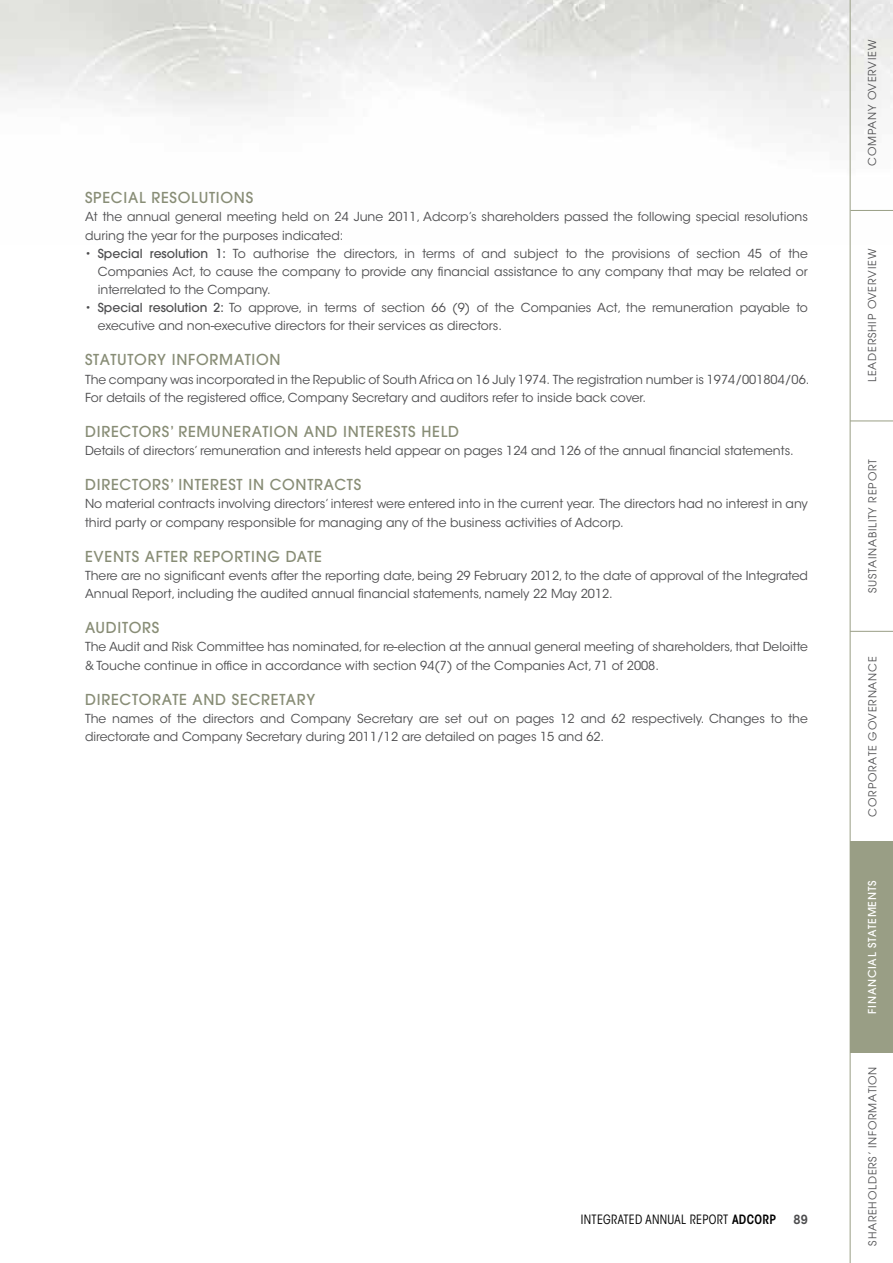
<style>
.page{position:relative;width:893px;height:1263px;background:#fff}
.page>*{position:absolute;margin:0;border:0;box-sizing:border-box;transform-origin:0 0}
.t1{font:500 15px "Avant Garde";letter-spacing:.05em;color:#888d76}
.t2{font:condensed 12.75px "ITC Avant Garde Std";letter-spacing:.025em;color:#000}
.t3{font:600 condensed 12.75px "Avant Garde";color:#4d4d4f}
.t4{font:12.3px/18.1px "ITC Avant Garde Std";color:#4d4d4f}
.t5{font:10.8px "Avant Garde";letter-spacing:.07em;color:#4d4d4f}
.t6{font:500 10.8px "Avant Garde";color:#fff}
.s1{font-family:"Avant Garde";font-weight:500}
.s2{font-weight:600}
</style>
<div class="page">
<img style="left:0;top:0;width:893px;height:244px">
<div style="left:850px;top:842px;width:43px;height:211px;background:#999e85"></div>
<hr style="left:850px;top:631px;width:43px;height:1px;background:#999e85">
<hr style="left:850px;top:421px;width:43px;height:1px;background:#999e85">
<hr style="left:850px;top:210px;width:43px;height:1px;background:#999e85">
<hr style="left:850px;top:0;width:1px;height:1263px;background:#999e85">
<p class="t1" style="left:85px;top:188px;width:170px">SPECIAL RESOLUTIONS</p>
<p class="t4" style="left:85px;top:208px;width:724px">At the annual general meeting held on 24 June 2011, Adcorp’s shareholders passed the following special resolutions during the year for the purposes indicated:</p>
<p class="t4" style="left:98px;top:244px;width:712px;text-align:justify;text-indent:-13px">• <span class="s1">Special resolution 1:</span> To authorise the directors, in terms of and subject to the provisions of section 45 of the Companies Act, to cause the company to provide any financial assistance to any company that may be related or interrelated to the Company.</p>
<p class="t4" style="left:98px;top:299px;width:712px;text-indent:-13px">• <span class="s1">Special resolution 2:</span> To approve, in terms of section 66 (9) of the Companies Act, the remuneration payable to executive and non-executive directors for their services as directors.</p>
<p class="t1" style="left:85px;top:351px;width:197px">STATUTORY INFORMATION</p>
<p class="t4" style="left:85px;top:370px;width:726px">The company was incorporated in the Republic of South Africa on 16 July 1974. The registration number is 1974/001804/06.<br>For details of the registered office, Company Secretary and auditors refer to inside back cover.</p>
<p class="t1" style="left:85px;top:422px;width:376px">DIRECTORS’ REMUNERATION AND INTERESTS HELD</p>
<p class="t4" style="left:85px;top:442px;width:710px">Details of directors’ remuneration and interests held appear on pages 124 and 126 of the annual financial statements.</p>
<p class="t1" style="left:85px;top:475px;width:278px">DIRECTORS’ INTEREST IN CONTRACTS</p>
<p class="t4" style="left:85px;top:495px;width:724px">No material contracts involving directors’ interest were entered into in the current year. The directors had no interest in any third party or company responsible for managing any of the business activities of Adcorp.</p>
<p class="t1" style="left:85px;top:547px;width:238px">EVENTS AFTER REPORTING DATE</p>
<p class="t4" style="left:85px;top:566px;width:724px">There are no significant events after the reporting date, being 29 February 2012, to the date of approval of the Integrated<br>Annual Report, including the audited annual financial statements, namely 22 May 2012.</p>
<p class="t1" style="left:85px;top:618px;width:76px">AUDITORS</p>
<p class="t4" style="left:85px;top:638px;width:724px">The Audit and Risk Committee has nominated, for re-election at the annual general meeting of shareholders, that Deloitte &amp; Touche continue in office in accordance with section 94(7) of the Companies Act, 71 of 2008.</p>
<p class="t1" style="left:85px;top:690px;width:231px">DIRECTORATE AND SECRETARY</p>
<p class="t4" style="left:85px;top:709px;width:724px">The names of the directors and Company Secretary are set out on pages 12 and 62 respectively. Changes to the directorate and Company Secretary during 2011/12 are detailed on pages 15 and 62.</p>
<p class="t2" style="left:581px;top:1212px;width:197px">INTEGRATED ANNUAL REPORT <span class="s2">ADCORP</span></p>
<p class="t3" style="left:794px;top:1211px;width:16px">89</p>
<p class="t5" style="left:866px;top:166px;width:127px;rotate:-90deg">company overview</p>
<p class="t5" style="left:866px;top:382px;width:134px;rotate:-90deg">Leadership overview</p>
<p class="t5" style="left:866px;top:593px;width:135px;rotate:-90deg">sustainability report</p>
<p class="t5" style="left:866px;top:817px;width:162px;rotate:-90deg">corporate governance</p>
<p class="t6" style="left:866px;top:1014px;width:134px;rotate:-90deg">financial statements</p>
<p class="t5" style="left:866px;top:1245px;width:181px;rotate:-90deg">shareholders’ information</p>
</div>
